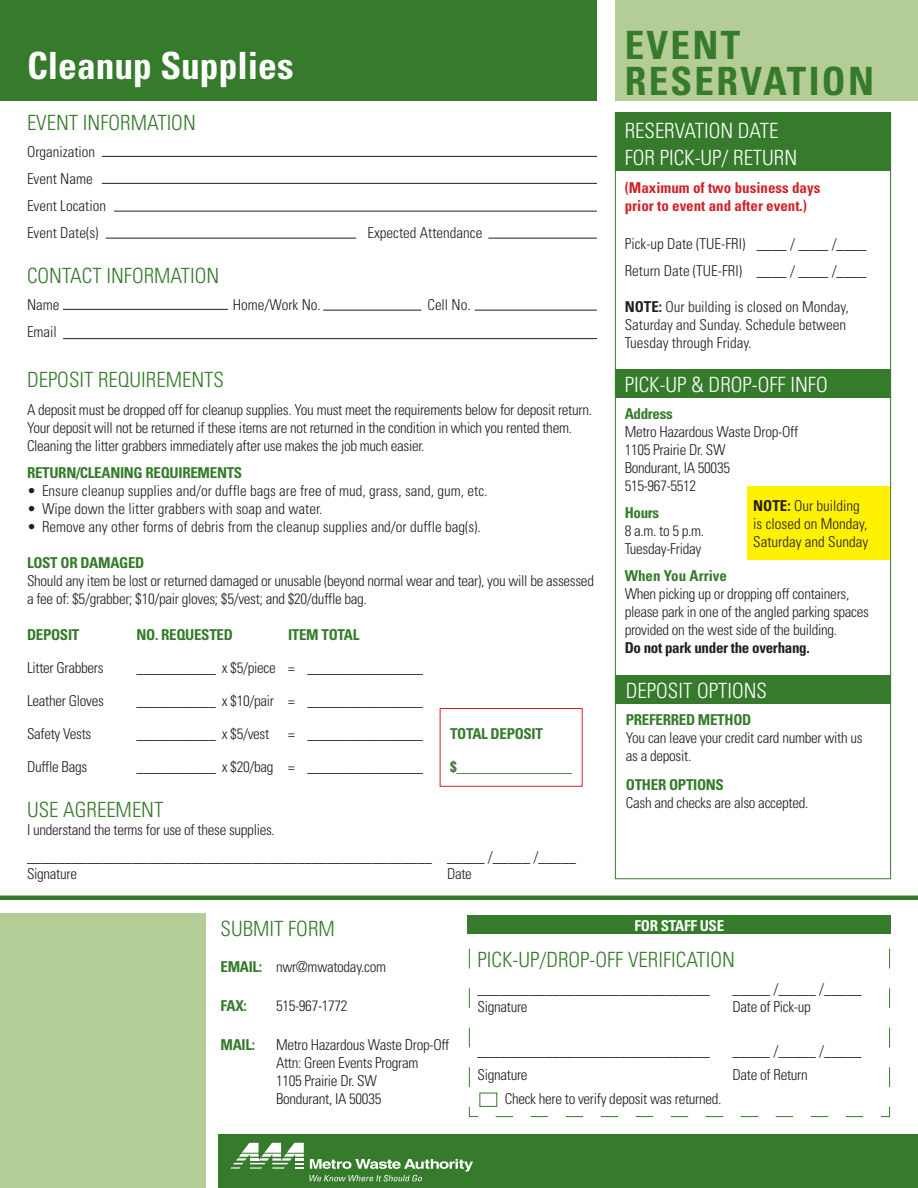
<style>
.page{position:relative;width:918px;height:1188px;background:#fff}
.page>*{position:absolute;margin:0;border:0;box-sizing:border-box;transform-origin:0 0}
.t1{font:700 condensed 39px/36px "Univers";letter-spacing:.06em;color:#357b2b}
.t2{font:700 condensed 37.5px "Univers";color:#fff}
.t3{font:300 condensed 21px "Univers";color:#357b2b}
.t4{font:300 condensed 21px/27px "Univers";color:#fff}
.t5{font:300 condensed 15px/18px "Univers";letter-spacing:-.02em;color:#231f20}
.t6{font:300 condensed 15px/18px "Univers";color:#231f20}
.t7{font:700 condensed 15px "Univers";letter-spacing:-.02em;color:#357b2b}
.t8{font:700 condensed 15px/18px "Univers";color:#d1232a}
.t9{font:700 condensed 15px "Univers";letter-spacing:-.02em;color:#231f20}
.t10{font:700 condensed 15px "Univers";color:#357b2b}
.t11{font:700 condensed 15px "Univers";letter-spacing:-.02em;color:#fff}
.s1{font-weight:700}
.s2{font-weight:700;color:#357b2b}
</style>
<div class="page">
<div style="left:615px;top:112px;width:276px;height:59px;background:#357b2b"></div>
<div style="left:615px;top:369px;width:276px;height:29px;background:#357b2b"></div>
<div style="left:0;top:914px;width:206px;height:274px;background:#b4cc95"></div>
<div style="left:218px;top:1134px;width:700px;height:54px;background:#357b2b"></div>
<div style="left:0;top:0;width:597px;height:100px;background:#357b2b"></div>
<div style="left:615px;top:0;width:303px;height:100px;background:#b4cc95"></div>
<hr style="left:0;top:896px;width:918px;height:4px;background:#357b2b">
<svg style="left:469px;top:948px;width:421px;height:169px"></svg>
<div style="left:479px;top:1093px;width:18px;height:14px;border:1px solid #357b2b"></div>
<div style="left:468px;top:916px;width:423px;height:18px;background:#357b2b"></div>
<div style="left:747px;top:486px;width:143px;height:74px;background:#fff101"></div>
<svg style="left:230px;top:1143px;width:243px;height:38px"></svg>
<hr style="left:102px;top:156px;width:495px;height:1px;background:#231f20">
<hr style="left:102px;top:183px;width:495px;height:1px;background:#231f20">
<hr style="left:114px;top:211px;width:483px;height:1px;background:#231f20">
<hr style="left:106px;top:238px;width:250px;height:1px;background:#231f20">
<hr style="left:488px;top:238px;width:109px;height:1px;background:#231f20">
<hr style="left:63px;top:309px;width:165px;height:1px;background:#231f20">
<hr style="left:475px;top:310px;width:122px;height:1px;background:#231f20">
<hr style="left:323px;top:310px;width:99px;height:1px;background:#231f20">
<hr style="left:63px;top:338px;width:534px;height:1px;background:#231f20">
<div style="left:440px;top:708px;width:143px;height:79px;border:1px solid #d1232a"></div>
<div style="left:615px;top:675px;width:276px;height:28px;background:#357b2b"></div>
<p class="t2" style="left:27px;top:43px;width:268px">Cleanup Supplies</p>
<p class="t3" style="left:27px;top:110px;width:170px">EVENT INFORMATION</p>
<p class="t6" style="left:27px;top:143px;width:70px">Organization</p>
<p class="t6" style="left:27px;top:170px;width:67px">Event Name</p>
<p class="t6" style="left:27px;top:197px;width:81px">Event Location</p>
<p class="t6" style="left:27px;top:224px;width:73px">Event Date(s)</p>
<p class="t6" style="left:368px;top:224px;width:116px">Expected Attendance</p>
<p class="t3" style="left:27px;top:263px;width:194px">CONTACT INFORMATION</p>
<p class="t5" style="left:27px;top:296px;width:34px">Name</p>
<p class="t6" style="left:233px;top:296px;width:90px">Home/Work No.</p>
<p class="t5" style="left:428px;top:296px;width:45px">Cell No.</p>
<p class="t5" style="left:27px;top:323px;width:31px">Email</p>
<p class="t3" style="left:27px;top:367px;width:199px">DEPOSIT REQUIREMENTS</p>
<p class="t5" style="left:27px;top:401px;width:567px">A deposit must be dropped off for cleanup supplies. You must meet the requirements below for deposit return.<br>Your deposit will not be returned if these items are not returned in the condition in which you rented them.<br>Cleaning the litter grabbers immediately after use makes the job much easier.</p>
<p class="t7" style="left:27px;top:464px;width:217px">RETURN/CLEANING REQUIREMENTS</p>
<p class="t6" style="left:27px;top:482px;width:462px">• Ensure cleanup supplies and/or duffle bags are free of mud, grass, sand, gum, etc.</p>
<p class="t6" style="left:27px;top:500px;width:297px">• Wipe down the litter grabbers with soap and water.</p>
<p class="t6" style="left:27px;top:518px;width:455px">• Remove any other forms of debris from the cleanup supplies and/or duffle bag(s).</p>
<p class="t7" style="left:27px;top:554px;width:119px">LOST OR DAMAGED</p>
<p class="t5" style="left:27px;top:572px;width:568px">Should any item be lost or returned damaged or unusable (beyond normal wear and tear), you will be assessed a fee of: $5/grabber; $10/pair gloves; $5/vest; and $20/duffle bag.</p>
<p class="t7" style="left:27px;top:626px;width:54px">DEPOSIT</p>
<p class="t7" style="left:136px;top:626px;width:98px">NO. REQUESTED</p>
<p class="t7" style="left:288px;top:626px;width:73px">ITEM TOTAL</p>
<p class="t5" style="left:27px;top:659px;width:78px">Litter Grabbers</p>
<p class="t5" style="left:136px;top:659px;width:288px">___________ x $5/piece = ________________</p>
<p class="t5" style="left:27px;top:692px;width:78px">Leather Gloves</p>
<p class="t5" style="left:136px;top:692px;width:288px">___________ x $10/pair = ________________</p>
<p class="t5" style="left:27px;top:725px;width:66px">Safety Vests</p>
<p class="t5" style="left:136px;top:725px;width:288px">___________ x $5/vest = ________________</p>
<p class="t7" style="left:450px;top:725px;width:94px">TOTAL DEPOSIT</p>
<p class="t5" style="left:27px;top:758px;width:62px">Duffle Bags</p>
<p class="t5" style="left:136px;top:758px;width:288px">___________ x $20/bag = ________________</p>
<p class="t7" style="left:450px;top:758px;width:123px">$________________</p>
<p class="t3" style="left:27px;top:797px;width:138px">USE AGREEMENT</p>
<p class="t5" style="left:27px;top:821px;width:249px">I understand the terms for use of these supplies.</p>
<p class="t5" style="left:27px;top:848px;width:551px">______________________________________________________ _____ /_____ /_____</p>
<p class="t5" style="left:27px;top:864px;width:52px">Signature</p>
<p class="t5" style="left:447px;top:864px;width:26px">Date</p>
<h1 class="t1" style="left:625px;top:26px;width:251px">EVENT<br>RESERVATION</h1>
<h3 class="t4" style="left:625px;top:116px;width:174px">RESERVATION DATE<br>FOR PICK-UP/ RETURN</h3>
<p class="t8" style="left:625px;top:179px;width:197px">(Maximum of two business days prior to event and after event.)</p>
<p class="t6" style="left:625px;top:230px;width:243px;line-height:27px">Pick-up Date (TUE-FRI) ____ / ____ /____<br>Return Date (TUE-FRI) ____ / ____ /____</p>
<p class="t6" style="left:625px;top:298px;width:226px"><span class="s1">NOTE:</span> Our building is closed on Monday,<br>Saturday and Sunday. Schedule between<br>Tuesday through Friday.</p>
<h3 class="t4" style="left:625px;top:371px;width:205px">PICK-UP &amp; DROP-OFF INFO</h3>
<p class="t7" style="left:625px;top:404px;width:50px">Address</p>
<p class="t5" style="left:625px;top:422px;width:175px">Metro Hazardous Waste Drop-Off<br>1105 Prairie Dr. SW<br>Bondurant, IA 50035<br>515-967-5512</p>
<p class="t7" style="left:625px;top:503px;width:36px">Hours</p>
<p class="t5" style="left:625px;top:521px;width:81px">8 a.m. to 5 p.m.<br>Tuesday-Friday</p>
<p class="t10" style="left:625px;top:566px;width:104px">When You Arrive</p>
<p class="t5" style="left:625px;top:584px;width:246px">When picking up or dropping off containers, please park in one of the angled parking spaces provided on the west side of the building.</p>
<p class="t9" style="left:625px;top:638px;width:187px">Do not park under the overhang.</p>
<p class="t6" style="left:753px;top:497px;width:116px"><span class="s1">NOTE:</span> Our building is closed on Monday,<br>Saturday and Sunday</p>
<p class="t4" style="left:626px;top:677px;width:143px">DEPOSIT OPTIONS</p>
<p class="t7" style="left:626px;top:711px;width:127px">PREFERRED METHOD</p>
<p class="t5" style="left:626px;top:729px;width:238px">You can leave your credit card number with us as a deposit.</p>
<p class="t7" style="left:626px;top:775px;width:100px">OTHER OPTIONS</p>
<p class="t5" style="left:626px;top:794px;width:184px">Cash and checks are also accepted.</p>
<h3 class="t3" style="left:220px;top:916px;width:116px">SUBMIT FORM</h3>
<p class="t5" style="left:220px;top:958px;width:167px"><span class="s2">EMAIL:</span> nwr@mwatoday.com</p>
<p class="t7" style="left:220px;top:997px;width:28px">FAX:</p>
<p class="t5" style="left:276px;top:997px;width:73px">515-967-1772</p>
<p class="t7" style="left:220px;top:1036px;width:36px">MAIL:</p>
<p class="t5" style="left:276px;top:1036px;width:175px">Metro Hazardous Waste Drop-Off<br>Attn: Green Events Program<br>1105 Prairie Dr. SW<br>Bondurant, IA 50035</p>
<p class="t11" style="left:635px;top:916px;width:91px">FOR STAFF USE</p>
<h3 class="t3" style="left:478px;top:947px;width:259px">PICK-UP/DROP-OFF VERIFICATION</h3>
<p class="t5" style="left:478px;top:980px;width:234px">_______________________________</p>
<p class="t5" style="left:733px;top:980px;width:131px">_____ /_____ /_____</p>
<p class="t5" style="left:478px;top:998px;width:52px">Signature</p>
<p class="t5" style="left:733px;top:998px;width:80px">Date of Pick-up</p>
<p class="t5" style="left:478px;top:1041px;width:234px">_______________________________</p>
<p class="t5" style="left:733px;top:1041px;width:131px">_____ /_____ /_____</p>
<p class="t5" style="left:478px;top:1065px;width:52px">Signature</p>
<p class="t5" style="left:733px;top:1065px;width:77px">Date of Return</p>
<p class="t5" style="left:505px;top:1089px;width:218px">Check here to verify deposit was returned.</p>
</div>
